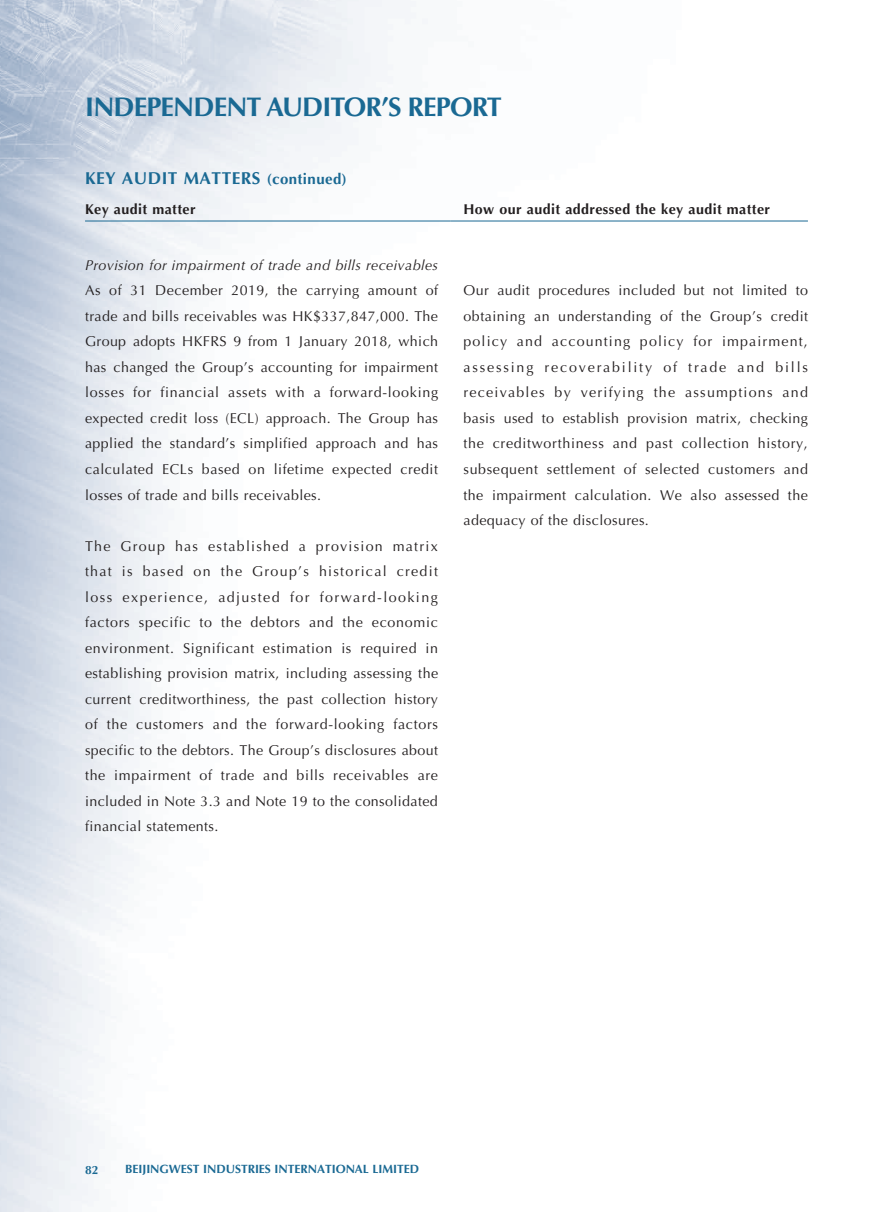
<style>
.page{position:relative;width:893px;height:1212px;background:#fff}
.page>*{position:absolute;margin:0;border:0;box-sizing:border-box;transform-origin:0 0}
.t1{font:700 27px "Optima LT Std";letter-spacing:-.03em;color:#1a6993}
._01_H1{font:700 17.25px "Optima LT Std";letter-spacing:.03em;color:#1a6993}
._50_Table_txt{font:14.25px/25.5px "Optima LT Std";letter-spacing:.03em;color:#231f20;text-align:justify}
._50_Table_txt-2{font:700 14.25px "Optima LT Std";letter-spacing:.03em;color:#231f20}
._50_Table_txt-3{font:italic 14.25px "Optima LT Std";letter-spacing:.03em;color:#231f20}
.t2{font:700 12px "Optima LT Std";color:#1a6993}
.s1{font-size:15px}
</style>
<div class="page">
<img style="left:0;top:0;width:808px;height:1212px">
<hr style="left:85px;top:221px;width:366px;height:1px;background:#1a6993">
<hr style="left:451px;top:221px;width:357px;height:1px;background:#1a6993">
<h1 class="t1" style="left:85px;top:91px;width:418px">INDEPENDENT AUDITOR’S REPORT</h1>
<p class="_01_H1" style="left:85px;top:169px;width:263px">KEY AUDIT MATTERS <span class="s1">(continued)</span></p>
<p class="_50_Table_txt-2" style="left:85px;top:201px;width:112px">Key audit matter</p>
<p class="_50_Table_txt-2" style="left:463px;top:201px;width:308px">How our audit addressed the key audit matter</p>
<p class="_50_Table_txt-3" style="left:85px;top:257px;width:355px">Provision for impairment of trade and bills receivables</p>
<p class="_50_Table_txt" style="left:85px;top:278px;width:355px">As of 31 December 2019, the carrying amount of trade and bills receivables was HK$337,847,000. The Group adopts HKFRS 9 from 1 January 2018, which has changed the Group’s accounting for impairment losses for financial assets with a forward-looking expected credit loss (ECL) approach. The Group has applied the standard’s simplified approach and has calculated ECLs based on lifetime expected credit losses of trade and bills receivables.</p>
<p class="_50_Table_txt" style="left:85px;top:533px;width:355px">The Group has established a provision matrix that is based on the Group’s historical credit loss experience, adjusted for forward-looking factors specific to the debtors and the economic environment. Significant estimation is required in establishing provision matrix, including assessing the current creditworthiness, the past collection history of the customers and the forward-looking factors specific to the debtors. The Group’s disclosures about the impairment of trade and bills receivables are included in Note 3.3 and Note 19 to the consolidated financial statements.</p>
<p class="_50_Table_txt" style="left:463px;top:278px;width:346px">Our audit procedures included but not limited to obtaining an understanding of the Group’s credit policy and accounting policy for impairment, assessing recoverability of trade and bills receivables by verifying the assumptions and basis used to establish provision matrix, checking the creditworthiness and past collection history, subsequent settlement of selected customers and the impairment calculation. We also assessed the adequacy of the disclosures.</p>
<p class="t2" style="left:85px;top:1163px;width:15px">82</p>
<p class="t2" style="left:125px;top:1162px;width:295px">BEIJINGWEST INDUSTRIES INTERNATIONAL LIMITED</p>
</div>
